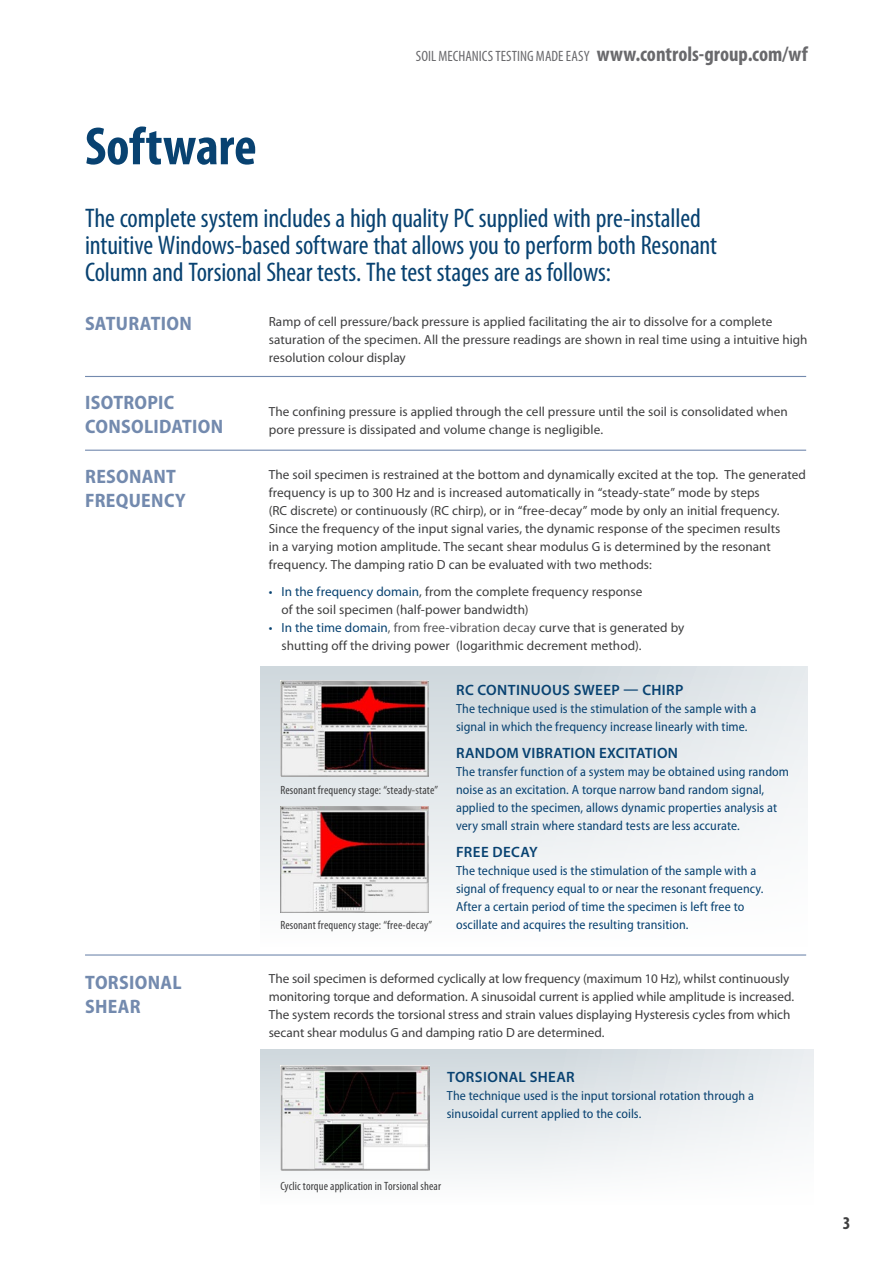
<style>
.page{position:relative;width:893px;height:1263px;background:#fff}
.page>*{position:absolute;margin:0;border:0;box-sizing:border-box;transform-origin:0 0}
.Heading_1{font:700 condensed 54px "Myriad Pro";letter-spacing:-.005em;color:#084271}
.Heading_4{font:condensed 27px/27px "Myriad Pro";letter-spacing:-.005em;color:#084271}
.Heading_4-2{font:700 semi-condensed 19.5px/24px "Myriad Pro";letter-spacing:.015em;color:#738aae}
.t1{font:700 condensed 18px "Myriad Pro";color:#3e3e3f}
.body_copy{font:600 15px "Myriad Pro";letter-spacing:.02em;color:#084271}
.t2{font:condensed 15px "Myriad Pro";color:#69696c}
.body_copy-2{font:13.2px/18px "Myriad Pro";letter-spacing:.005em;color:#3e3e3f}
.body_copy-3{font:semi-condensed 13.2px/18px "Myriad Pro";letter-spacing:.005em;color:#084271}
.t3{font:condensed 12px "Myriad Pro";letter-spacing:.01em;color:#3e3e3f}
.s1{font-weight:700;font-size:21px}
.s2{color:#084271}
.s3{color:#57585a}
</style>
<div class="page">
<hr style="left:85px;top:376px;width:721px;height:1px;background:#738aae">
<hr style="left:85px;top:450px;width:721px;height:1px;background:#738aae">
<hr style="left:85px;top:954px;width:721px;height:1px;background:#738aae">
<div style="left:261px;top:667px;width:546px;height:280px;background:linear-gradient(to bottom,#d6dde2,#fff)"></div>
<img style="left:280px;top:806px;width:148px;height:106px">
<img style="left:280px;top:680px;width:148px;height:97px">
<div style="left:261px;top:1049px;width:552px;height:155px;background:linear-gradient(to bottom,#d7dee2,#fefefe)"></div>
<img style="left:280px;top:1065px;width:149px;height:105px">
<p class="Heading_1" style="left:85px;top:117px;width:173px">Software</p>
<p class="t2" style="left:416px;top:48px;width:394px">SOIL MECHANICS TESTING MADE EASY <span class="s1">www.controls-group.com/wf</span></p>
<p class="Heading_4" style="left:85px;top:205px;width:634px">The complete system includes a high quality PC supplied with pre-installed intuitive Windows-based software that allows you to perform both Resonant<br>Column and Torsional Shear tests. The test stages are as follows:</p>
<p class="Heading_4-2" style="left:85px;top:311px;width:108px">SATURATION</p>
<p class="body_copy-2" style="left:269px;top:312px;width:540px">Ramp of cell pressure/back pressure is applied facilitating the air to dissolve for a complete saturation of the specimen. All the pressure readings are shown in real time using a intuitive high resolution colour display</p>
<p class="Heading_4-2" style="left:85px;top:390px;width:140px">ISOTROPIC<br>CONSOLIDATION</p>
<p class="body_copy-2" style="left:269px;top:402px;width:520px">The confining pressure is applied through the cell pressure until the soil is consolidated when pore pressure is dissipated and volume change is negligible.</p>
<p class="Heading_4-2" style="left:85px;top:464px;width:102px">RESONANT<br>FREQUENCY</p>
<p class="body_copy-2" style="left:269px;top:465px;width:539px">The soil specimen is restrained at the bottom and dynamically excited at the top. The generated frequency is up to 300 Hz and is increased automatically in “steady-state” mode by steps<br>(RC discrete) or continuously (RC chirp), or in “free-decay” mode by only an initial frequency.<br>Since the frequency of the input signal varies, the dynamic response of the specimen results<br>in a varying motion amplitude. The secant shear modulus G is determined by the resonant frequency. The damping ratio D can be evaluated with two methods:</p>
<p class="body_copy-2" style="left:282px;top:582px;width:362px;text-indent:-13px"><span class="s2">• In the frequency domain</span>, from the complete frequency response of the soil specimen (half-power bandwidth)</p>
<p class="body_copy-2" style="left:282px;top:618px;width:404px;text-indent:-13px"><span class="s2">• In the time domain</span><span class="s3">, from free-vibration decay</span> curve that is generated by shutting off the driving power (logarithmic decrement method).</p>
<p class="t3" style="left:280px;top:783px;width:159px">Resonant frequency stage: “steady-state”</p>
<p class="t3" style="left:280px;top:918px;width:153px">Resonant frequency stage: “free-decay”</p>
<p class="body_copy" style="left:456px;top:681px;width:229px">RC CONTINUOUS SWEEP — CHIRP</p>
<p class="body_copy-3" style="left:456px;top:699px;width:302px">The technique used is the stimulation of the sample with a signal in which the frequency increase linearly with time.</p>
<p class="body_copy" style="left:456px;top:744px;width:223px">RANDOM VIBRATION EXCITATION</p>
<p class="body_copy-3" style="left:456px;top:762px;width:334px">The transfer function of a system may be obtained using random noise as an excitation. A torque narrow band random signal, applied to the specimen, allows dynamic properties analysis at very small strain where standard tests are less accurate.</p>
<p class="body_copy" style="left:456px;top:843px;width:83px">FREE DECAY</p>
<p class="body_copy-3" style="left:456px;top:861px;width:309px">The technique used is the stimulation of the sample with a signal of frequency equal to or near the resonant frequency.<br>After a certain period of time the specimen is left free to oscillate and acquires the resulting transition.</p>
<p class="Heading_4-2" style="left:85px;top:969px;width:98px">TORSIONAL<br>SHEAR</p>
<p class="body_copy-2" style="left:269px;top:969px;width:527px">The soil specimen is deformed cyclically at low frequency (maximum 10 Hz), whilst continuously monitoring torque and deformation. A sinusoidal current is applied while amplitude is increased.<br>The system records the torsional stress and strain values displaying Hysteresis cycles from which secant shear modulus G and damping ratio D are determined.</p>
<p class="body_copy" style="left:447px;top:1068px;width:129px">TORSIONAL SHEAR</p>
<p class="body_copy-3" style="left:447px;top:1086px;width:309px">The technique used is the input torsional rotation through a sinusoidal current applied to the coils.</p>
<p class="t3" style="left:280px;top:1179px;width:162px">Cyclic torque application in Torsional shear</p>
<h3 class="t1" style="left:843px;top:1213px;width:9px">3</h3>
</div>
